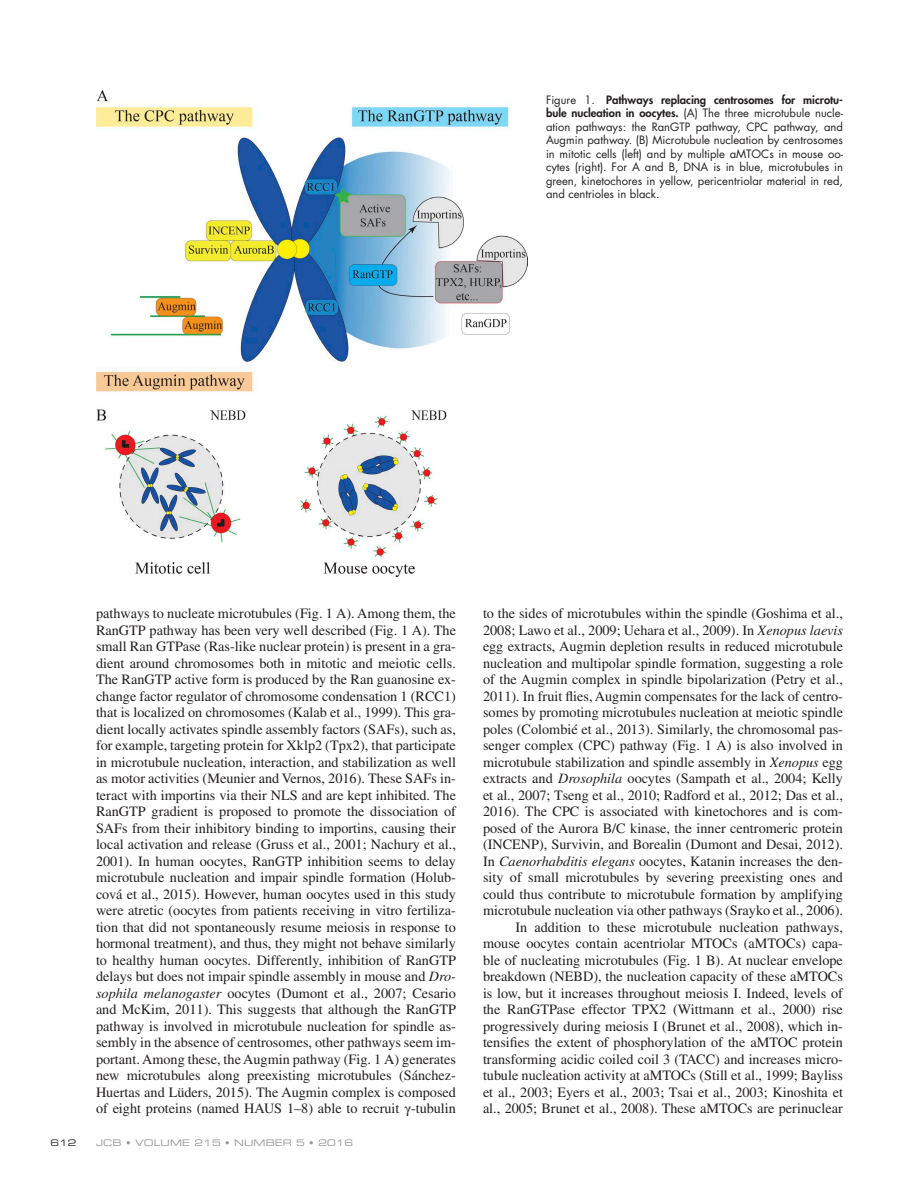
<style>
.page{position:relative;width:918px;height:1188px;background:#fff}
.page>*{position:absolute;margin:0;border:0;box-sizing:border-box;transform-origin:0 0}
.t1{font:14.25px/16.5px "Times LT Std";color:#231f20;text-align:justify}
.t2{font:11.25px/13.5px "Futura Std";color:#231f20;text-align:justify}
.t3{font:9px "Eurostile LT Std Ex 2";letter-spacing:.01em;color:#949698}
.t4{font:9px "Eurostile LT Std Ex 2";color:#231f20}
.s1{font-weight:800}
.s2{font-style:italic}
.s3{font-family:"STIX General"}
</style>
<div class="page">
<img style="left:96px;top:90px;width:432px;height:486px">
<p class="t2" style="left:546px;top:93px;width:299px">Figure 1. <span class="s1">Pathways replacing centrosomes for microtu&shy;bule nucleation in oocytes.</span> (A) The three microtubule nucle&shy;ation pathways: the RanGTP pathway, CPC pathway, and Augmin pathway. (B) Microtubule nucleation by centrosomes in mitotic cells (left) and by multiple aMTOCs in mouse oo&shy;cytes (right). For A and B, DNA is in blue, microtubules in green, kinetochores in yellow, pericentriolar material in red, and centrioles in black.</p>
<p class="t1" style="left:96px;top:605px;width:362px">pathways to nucleate microtubules (Fig. 1 A). Among them, the RanGTP pathway has been very well described (Fig. 1 A). The small Ran GTPase (Ras-like nuclear protein) is present in a gra&shy;dient around chromosomes both in mitotic and meiotic cells.<br>The RanGTP active form is produced by the Ran guanosine ex&shy;change factor regulator of chromosome condensation 1 (RCC1) that is localized on chromosomes (Kalab et al., 1999). This gra&shy;dient locally activates spindle assembly factors (SAFs), such as, for example, targeting protein for Xklp2 (Tpx2), that participate in microtubule nucleation, interaction, and stabilization as well as motor activities (Meunier and Vernos, 2016). These SAFs in&shy;teract with importins via their NLS and are kept inhibited. The RanGTP gradient is proposed to promote the dissociation of SAFs from their inhibitory binding to importins, causing their local activation and release (Gruss et al., 2001; Nachury et al., 2001). In human oocytes, RanGTP inhibition seems to delay microtubule nucleation and impair spindle formation (Holub&shy;cová et al., 2015). However, human oocytes used in this study were atretic (oocytes from patients receiving in vitro fertiliza&shy;tion that did not spontaneously resume meiosis in response to hormonal treatment), and thus, they might not behave similarly to healthy human oocytes. Differently, inhibition of RanGTP delays but does not impair spindle assembly in mouse and <span class="s2">Dro&shy;sophila melanogaster</span> oocytes (Dumont et al., 2007; Cesario and McKim, 2011). This suggests that although the RanGTP pathway is involved in microtubule nucleation for spindle as&shy;sembly in the absence of centrosomes, other pathways seem im&shy;portant. Among these, the Augmin pathway (Fig. 1 A) generates new microtubules along preexisting microtubules (Sánchez-Huertas and Lüders, 2015). The Augmin complex is composed of eight proteins (named HAUS 1–8) able to recruit <span class="s3">γ</span>-tubulin</p>
<p class="t1" style="left:483px;top:605px;width:362px;text-align:right">to the sides of microtubules within the spindle (Goshima et al., 2008; Lawo et al., 2009; Uehara et al., 2009). In <span class="s2">Xenopus laevis </span>egg extracts, Augmin depletion results in reduced microtubule nucleation and multipolar spindle formation, suggesting a role of the Augmin complex in spindle bipolarization (Petry et al., 2011). In fruit flies, Augmin compensates for the lack of centro&shy;somes by promoting microtubules nucleation at meiotic spindle poles (Colombié et al., 2013). Similarly, the chromosomal pas&shy;senger complex (CPC) pathway (Fig. 1 A) is also involved in microtubule stabilization and spindle assembly in <span class="s2">Xenopus</span> egg extracts and <span class="s2">Drosophila</span> oocytes (Sampath et al., 2004; Kelly et al., 2007; Tseng et al., 2010; Radford et al., 2012; Das et al., 2016). The CPC is associated with kinetochores and is com&shy;posed of the Aurora B/C kinase, the inner centromeric protein (INCENP), Survivin, and Borealin (Dumont and Desai, 2012).<br>In <span class="s2">Caenorhabditis elegans</span> oocytes, Katanin increases the den&shy;sity of small microtubules by severing preexisting ones and could thus contribute to microtubule formation by amplifying microtubule nucleation via other pathways (Srayko et al., 2006).<br>In addition to these microtubule nucleation pathways, mouse oocytes contain acentriolar MTOCs (aMTOCs) capa&shy;ble of nucleating microtubules (Fig. 1 B). At nuclear envelope breakdown (NEBD), the nucleation capacity of these aMTOCs is low, but it increases throughout meiosis I. Indeed, levels of the RanGTPase effector TPX2 (Wittmann et al., 2000) rise progressively during meiosis I (Brunet et al., 2008), which in&shy;tensifies the extent of phosphorylation of the aMTOC protein transforming acidic coiled coil 3 (TACC) and increases micro&shy;tubule nucleation activity at aMTOCs (Still et al., 1999; Bayliss et al., 2003; Eyers et al., 2003; Tsai et al., 2003; Kinoshita et al., 2005; Brunet et al., 2008). These aMTOCs are perinuclear</p>
<p class="t4" style="left:50px;top:1136px;width:28px">612</p>
<p class="t3" style="left:96px;top:1136px;width:259px">JCB • VOLUME 215 • NUMBER 5 • 2016</p>
</div>
